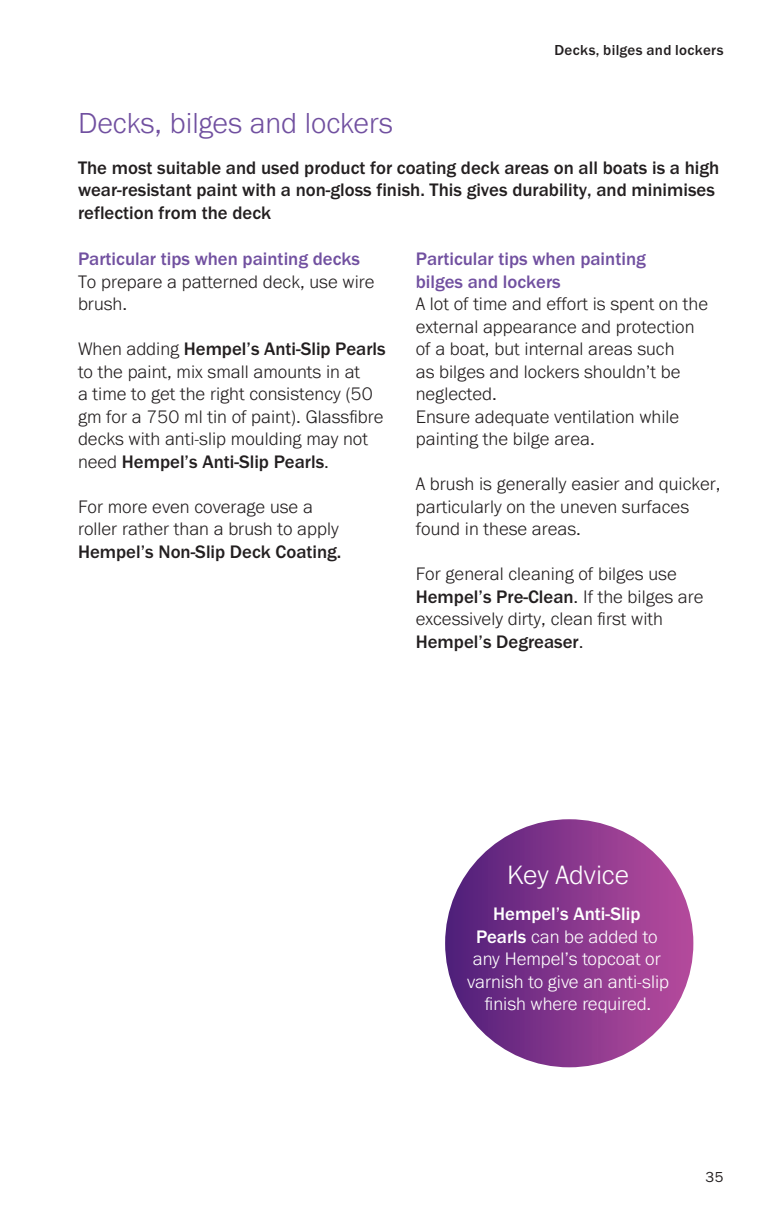
<style>
.page{position:relative;width:759px;height:1205px;background:#fff}
.page>*{position:absolute;margin:0;border:0;box-sizing:border-box;transform-origin:0 0}
.t1{font:300 30px "Franklin Gothic URW";color:#7150a0}
.t2{font:300 27.5px "Franklin Gothic URW";letter-spacing:-.005em;color:#fff}
.t3{font:300 18.75px/22.5px "Franklin Gothic URW";color:#231f20}
.t4{font:500 18.75px/22.5px "Franklin Gothic URW";color:#231f20}
.t5{font:300 18.75px/22.5px "Franklin Gothic URW";color:#fff;text-align:center}
.t6{font:500 18.75px/22.5px "Franklin Gothic URW";color:#7150a0}
.t7{font:500 15px "Franklin Gothic URW";letter-spacing:.025em;color:#231f20}
.t8{font:15px "Franklin Gothic URW Boo";color:#231f20}
.s1{font-weight:500}
</style>
<div class="page">
<div style="left:445px;top:819px;width:248px;height:248px;background:linear-gradient(to right,#51207b,#b94c9d);border-radius:124px"></div>
<p class="t7" style="left:554px;top:40px;width:170px">Decks, bilges and lockers</p>
<h1 class="t1" style="left:78px;top:105px;width:316px">Decks, bilges and lockers</h1>
<p class="t4" style="left:78px;top:156px;width:642px">The most suitable and used product for coating deck areas on all boats is a high wear-resistant paint with a non-gloss finish. This gives durability, and minimises reflection from the deck</p>
<p class="t6" style="left:78px;top:247px;width:283px">Particular tips when painting decks</p>
<p class="t3" style="left:78px;top:270px;width:298px">To prepare a patterned deck, use wire brush.</p>
<p class="t3" style="left:78px;top:337px;width:309px">When adding <span class="s1">Hempel’s Anti-Slip Pearls </span>to the paint, mix small amounts in at<br>a time to get the right consistency (50 gm for a 750 ml tin of paint). Glassfibre decks with anti-slip moulding may not need <span class="s1">Hempel’s Anti-Slip Pearls</span>.</p>
<p class="t3" style="left:78px;top:495px;width:262px">For more even coverage use a roller rather than a brush to apply</p>
<p class="t4" style="left:78px;top:540px;width:265px">Hempel’s Non-Slip Deck Coating.</p>
<p class="t6" style="left:415px;top:247px;width:231px">Particular tips when painting bilges and lockers</p>
<p class="t3" style="left:415px;top:292px;width:294px">A lot of time and effort is spent on the external appearance and protection of a boat, but internal areas such<br>as bilges and lockers shouldn’t be neglected.<br>Ensure adequate ventilation while painting the bilge area.</p>
<p class="t3" style="left:415px;top:472px;width:306px">A brush is generally easier and quicker, particularly on the uneven surfaces found in these areas.</p>
<p class="t3" style="left:415px;top:562px;width:289px">For general cleaning of bilges use<br><span class="s1">Hempel’s Pre-Clean</span>. If the bilges are excessively dirty, clean first with<br><span class="s1">Hempel’s Degreaser</span>.</p>
<h2 class="t2" style="left:507px;top:857px;width:123px">Key Advice</h2>
<p class="t5" style="left:467px;top:902px;width:203px"><span class="s1">Hempel’s Anti-Slip<br>Pearls</span> can be added to any Hempel’s topcoat or varnish to give an anti-slip finish where required.</p>
<p class="t8" style="left:705px;top:1167px;width:19px">35</p>
</div>
